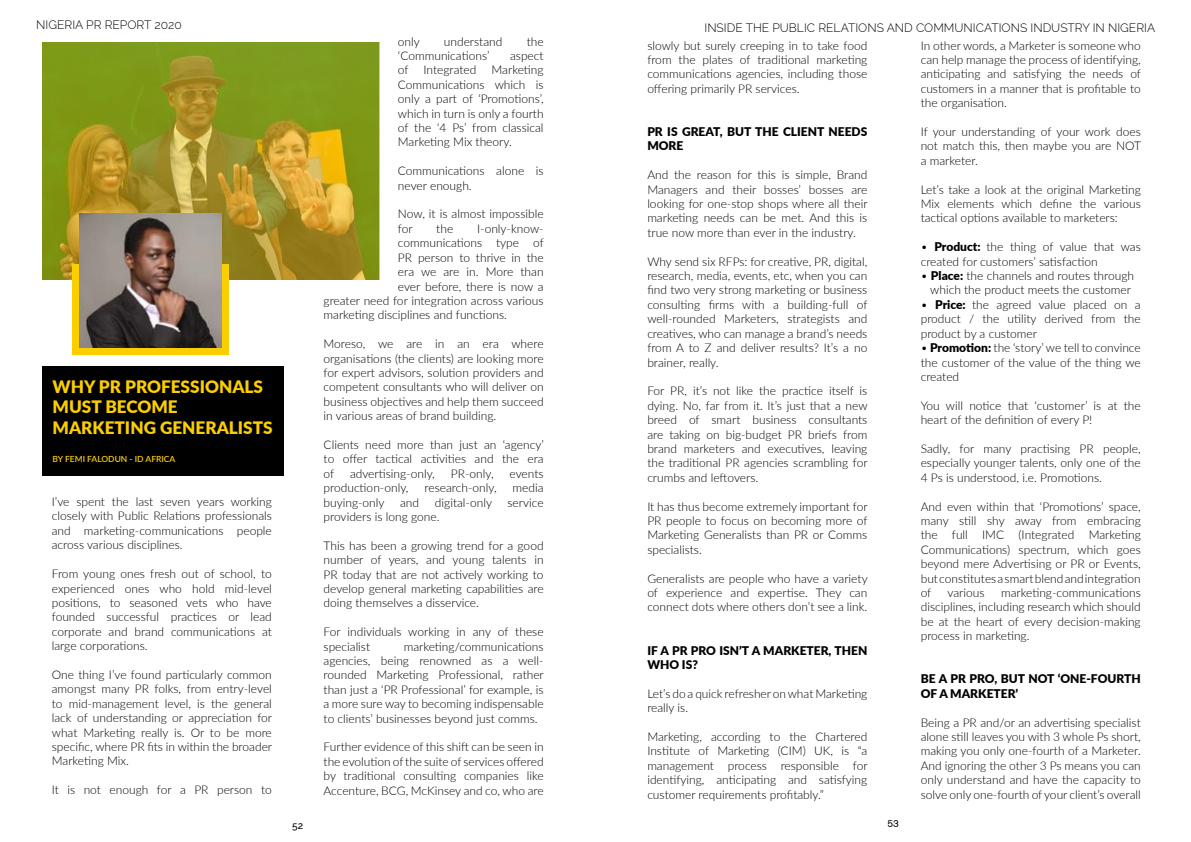
<style>
.page{position:relative;width:1191px;height:842px;background:#fff}
.page>*{position:absolute;margin:0;border:0;box-sizing:border-box;transform-origin:0 0}
.t1{font:900 17.2px/20.6px "Lato";color:#fbce00}
.t2{font:300 12px/14.4px "Lato";color:#000;text-align:justify}
.t3{font:900 12px/14.4px "Lato";color:#000}
.t4{font:300 12px "Raleway";color:#000}
.t5{font:500 10px "Raleway";color:#000}
.t6{font:10px "Akzidenz Grotesk BE";color:#000}
.t7{font:600 8.5px "Lato";color:#fbce00}
.s1{font-weight:900}
</style>
<div class="page">
<img style="left:42px;top:42px;width:336px;height:238px">
<div style="left:72px;top:264px;width:156px;height:91px;background:#fbce00"></div>
<div style="left:42px;top:367px;width:241px;height:109px;background:#000"></div>
<img style="left:79px;top:214px;width:142px;height:134px">
<p class="t4" style="left:36px;top:18px;width:147px">NIGERIA PR REPORT 2020</p>
<p class="t4" style="left:704px;top:21px;width:452px">INSIDE THE PUBLIC RELATIONS AND COMMUNICATIONS INDUSTRY IN NIGERIA</p>
<h1 class="t1" style="left:53px;top:375px;width:222px">WHY PR PROFESSIONALS<br>MUST BECOME<br>MARKETING GENERALISTS</h1>
<p class="t7" style="left:53px;top:452px;width:124px">BY FEMI FALODUN - ID AFRICA</p>
<p class="t2" style="left:52px;top:494px;width:221px">I’ve spent the last seven years working closely with Public Relations professionals and marketing-communications people across various disciplines.</p>
<p class="t2" style="left:52px;top:566px;width:221px">From young ones fresh out of school, to experienced ones who hold mid-level positions, to seasoned vets who have founded successful practices or lead corporate and brand communications at large corporations.</p>
<p class="t2" style="left:52px;top:667px;width:222px">One thing I’ve found particularly common amongst many PR folks, from entry-level to mid-management level, is the general lack of understanding or appreciation for what Marketing really is. Or to be more specific, where PR fits in within the broader Marketing Mix.</p>
<p class="t2" style="left:52px;top:782px;width:221px">It is not enough for a PR person to</p>
<p class="t2" style="left:398px;top:34px;width:23px">only</p>
<p class="t2" style="left:444px;top:34px;width:60px">understand</p>
<p class="t2" style="left:526px;top:34px;width:18px">the</p>
<p class="t2" style="left:398px;top:48px;width:93px">‘Communications’</p>
<p class="t2" style="left:510px;top:48px;width:35px">aspect</p>
<p class="t2" style="left:398px;top:63px;width:80px">of Integrated</p>
<p class="t2" style="left:398px;top:63px;width:147px;text-indent:94px">Marketing Communications which is only a part of ‘Promotions’, which in turn is only a fourth of the ‘4 Ps’ from classical Marketing Mix theory.</p>
<p class="t2" style="left:398px;top:163px;width:147px">Communications alone is never enough.</p>
<p class="t2" style="left:398px;top:207px;width:147px">Now, it is almost impossible for</p>
<p class="t2" style="left:436px;top:221px;width:18px">the</p>
<p class="t2" style="left:477px;top:221px;width:68px">I-only-know-</p>
<p class="t2" style="left:398px;top:235px;width:147px">communications type of</p>
<p class="t2" style="left:398px;top:250px;width:147px">PR person to thrive in the</p>
<p class="t2" style="left:398px;top:264px;width:147px">era we are in. More than</p>
<p class="t2" style="left:398px;top:279px;width:147px">ever before, there is now a</p>
<p class="t2" style="left:323px;top:293px;width:221px">greater need for integration across various</p>
<p class="t2" style="left:323px;top:307px;width:185px">marketing disciplines and functions.</p>
<p class="t2" style="left:323px;top:336px;width:222px">Moreso, we are in an era where organisations (the clients) are looking more for expert advisors, solution providers and competent consultants who will deliver on business objectives and help them succeed in various areas of brand building.</p>
<p class="t2" style="left:323px;top:437px;width:222px">Clients need more than just an ‘agency’ to offer tactical activities and the era of</p>
<p class="t2" style="left:350px;top:466px;width:86px">advertising-only,</p>
<p class="t2" style="left:451px;top:466px;width:44px">PR-only,</p>
<p class="t2" style="left:509px;top:466px;width:36px">events</p>
<p class="t2" style="left:323px;top:480px;width:86px">production-only,</p>
<p class="t2" style="left:424px;top:480px;width:74px">research-only,</p>
<p class="t2" style="left:512px;top:480px;width:32px">media</p>
<p class="t2" style="left:323px;top:495px;width:62px">buying-only</p>
<p class="t2" style="left:400px;top:495px;width:21px">and</p>
<p class="t2" style="left:435px;top:495px;width:59px">digital-only</p>
<p class="t2" style="left:507px;top:495px;width:38px">service</p>
<p class="t2" style="left:323px;top:509px;width:117px">providers is long gone.</p>
<p class="t2" style="left:323px;top:538px;width:221px">This has been a growing trend for a good number of years, and young talents in PR today that are not actively working to develop general marketing capabilities are doing themselves a disservice.</p>
<p class="t2" style="left:323px;top:624px;width:221px">For individuals working in any of these specialist</p>
<p class="t2" style="left:323px;top:639px;width:222px;text-indent:80px">marketing/communications agencies, being renowned as a well&shy;rounded Marketing Professional, rather than just a ‘PR Professional’ for example, is a more sure way to becoming indispensable to clients’ businesses beyond just comms.</p>
<p class="t2" style="left:323px;top:739px;width:221px">Further evidence of this shift can be seen in the evolution of the suite of services offered by traditional consulting companies like Accenture, BCG, McKinsey and co, who are</p>
<p class="t2" style="left:647px;top:38px;width:221px">slowly but surely creeping in to take food from the plates of traditional marketing communications agencies, including those offering primarily PR services.</p>
<p class="t3" style="left:647px;top:124px;width:222px">PR IS GREAT, BUT THE CLIENT NEEDS<br>MORE</p>
<p class="t2" style="left:647px;top:167px;width:222px">And the reason for this is simple, Brand Managers and their bosses’ bosses are looking for one-stop shops where all their marketing needs can be met. And this is true now more than ever in the industry.</p>
<p class="t2" style="left:647px;top:254px;width:222px">Why send six RFPs: for creative, PR, digital, research, media, events, etc, when you can find two very strong marketing or business consulting firms with a building-full of well-rounded Marketers, strategists and creatives, who can manage a brand’s needs from A to Z and deliver results? It’s a no brainer, really.</p>
<p class="t2" style="left:647px;top:383px;width:222px">For PR, it’s not like the practice itself is dying. No, far from it. It’s just that a new breed of smart business consultants are taking on big-budget PR briefs from brand marketers and executives, leaving the traditional PR agencies scrambling for crumbs and leftovers.</p>
<p class="t2" style="left:647px;top:499px;width:222px">It has thus become extremely important for PR people to focus on becoming more of Marketing Generalists than PR or Comms specialists.</p>
<p class="t2" style="left:647px;top:571px;width:222px">Generalists are people who have a variety of experience and expertise. They can connect dots where others don’t see a link.</p>
<p class="t3" style="left:647px;top:642px;width:221px">IF A PR PRO ISN’T A MARKETER, THEN<br>WHO IS?</p>
<p class="t2" style="left:647px;top:686px;width:221px">Let’s do a quick refresher on what Marketing really is.</p>
<p class="t2" style="left:647px;top:729px;width:222px">Marketing, according to the Chartered Institute of Marketing (CIM) UK, is “a management process responsible for identifying, anticipating and satisfying customer requirements profitably.”</p>
<p class="t5" style="left:292px;top:820px;width:12px">52</p>
<p class="t6" style="left:887px;top:818px;width:13px">53</p>
<p class="t2" style="left:920px;top:38px;width:222px">In other words, a Marketer is someone who can help manage the process of identifying, anticipating and satisfying the needs of customers in a manner that is profitable to the organisation.</p>
<p class="t2" style="left:920px;top:124px;width:222px">If your understanding of your work does not match this, then maybe you are NOT a marketer.</p>
<p class="t2" style="left:920px;top:182px;width:221px">Let’s take a look at the original Marketing Mix elements which define the various tactical options available to marketers:</p>
<p class="t2" style="left:920px;top:239px;width:222px">• <span class="s1">Product:</span> the thing of value that was created for customers’ satisfaction</p>
<p class="t2" style="left:920px;top:268px;width:215px;text-align:center">• <span class="s1">Place:</span> the channels and routes through which the product meets the customer</p>
<p class="t2" style="left:920px;top:297px;width:221px">• <span class="s1">Price:</span> the agreed value placed on a product / the utility derived from the product by a customer</p>
<p class="t2" style="left:920px;top:340px;width:221px">• <span class="s1">Promotion:</span> the ‘story’ we tell to convince the customer of the value of the thing we created</p>
<p class="t2" style="left:920px;top:398px;width:221px">You will notice that ‘customer’ is at the heart of the definition of every P!</p>
<p class="t2" style="left:920px;top:441px;width:221px">Sadly, for many practising PR people, especially younger talents, only one of the 4 Ps is understood, i.e. Promotions.</p>
<p class="t2" style="left:920px;top:499px;width:221px">And even within that ‘Promotions’ space, many still shy away from embracing the full IMC (Integrated Marketing Communications) spectrum, which goes beyond mere Advertising or PR or Events, but constitutes a smart blend and integration of</p>
<p class="t2" style="left:920px;top:585px;width:221px;text-indent:80px">marketing-communications disciplines, including research which should be at the heart of every decision-making process in marketing.</p>
<p class="t3" style="left:920px;top:671px;width:222px">BE A PR PRO, BUT NOT ‘ONE-FOURTH<br>OF A MARKETER’</p>
<p class="t2" style="left:920px;top:715px;width:222px">Being a PR and/or an advertising specialist alone still leaves you with 3 whole Ps short, making you only one-fourth of a Marketer.<br>And ignoring the other 3 Ps means you can only understand and have the capacity to solve only one-fourth of your client’s overall</p>
<p class="t2" style="left:947px;top:585px;width:38px">various</p>
</div>
